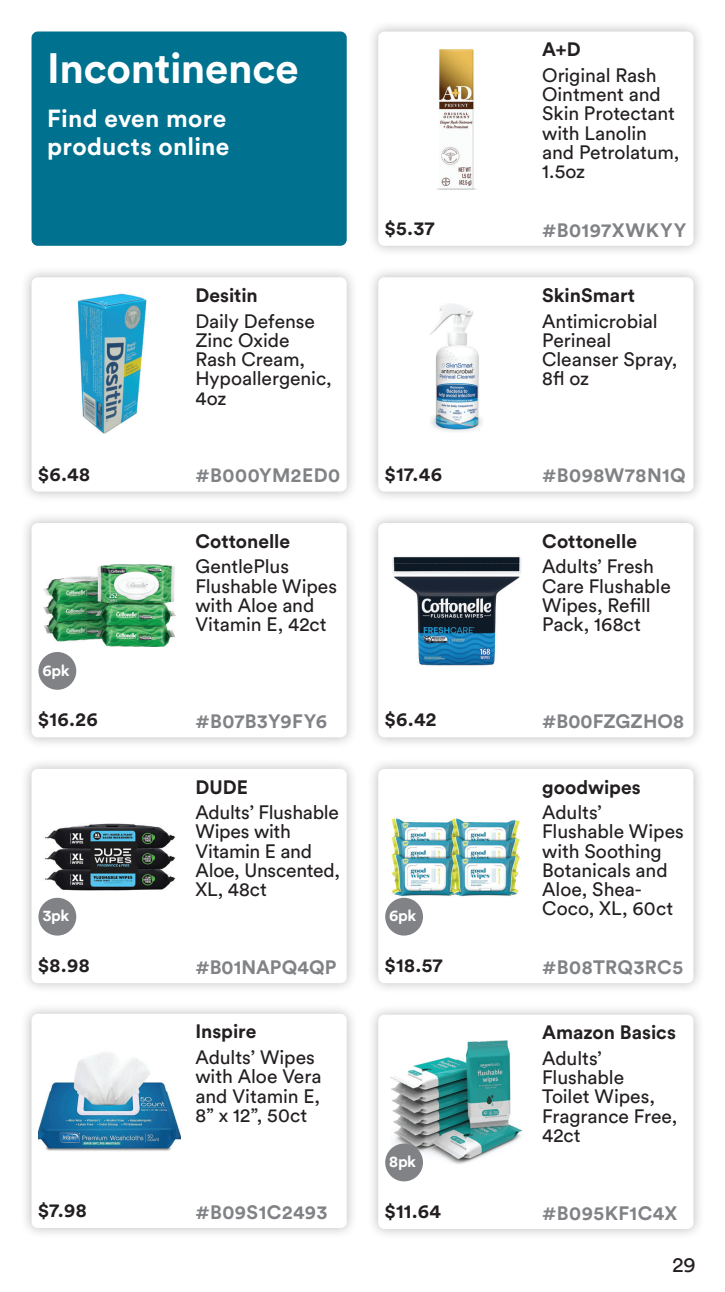
<style>
.page{position:relative;width:725px;height:1292px;background:#fff}
.page>*{position:absolute;margin:0;border:0;box-sizing:border-box;transform-origin:0 0}
.t1{font:700 42px "Circular Std";letter-spacing:-.005em;color:#fff}
.t2{font:700 24.5px/28px "Circular Std";letter-spacing:.01em;color:#fff}
.t3{font:21px "Circular Std";color:#231f20}
.t4{font:19.25px/19.2px "Circular Std";letter-spacing:-.005em;color:#231f20}
.t5{font:700 19.25px "Circular Std";color:#231f20}
.t6{font:700 19.25px "Circular Std";letter-spacing:.025em;color:#808285}
.t7{font:700 19.25px "Circular Std";color:#808285}
.t8{font:700 19.25px "Circular Std";letter-spacing:.005em;color:#808285}
.t9{font:700 15.75px "Circular Std";letter-spacing:-.02em;color:#fff}
</style>
<div class="page">
<div style="left:32px;top:32px;width:314px;height:214px;background:#00718e;border-radius:6px"></div>
<div style="left:367px;top:20px;width:337px;height:237px;background:#231f20;opacity:.3"></div>
<div style="left:378px;top:32px;width:315px;height:214px;background:#fff;border-radius:6px"></div>
<div style="left:367px;top:266px;width:337px;height:237px;background:#231f20;opacity:.3"></div>
<div style="left:378px;top:277px;width:315px;height:214px;background:#fff;border-radius:6px"></div>
<div style="left:367px;top:511px;width:337px;height:237px;background:#231f20;opacity:.3"></div>
<div style="left:378px;top:523px;width:315px;height:214px;background:#fff;border-radius:6px"></div>
<div style="left:20px;top:266px;width:338px;height:237px;background:#231f20;opacity:.3"></div>
<div style="left:32px;top:277px;width:314px;height:214px;background:#fff;border-radius:6px"></div>
<div style="left:20px;top:511px;width:338px;height:237px;background:#231f20;opacity:.3"></div>
<div style="left:32px;top:523px;width:314px;height:214px;background:#fff;border-radius:6px"></div>
<div style="left:20px;top:757px;width:338px;height:237px;background:#231f20;opacity:.3"></div>
<div style="left:32px;top:769px;width:314px;height:214px;background:#fff;border-radius:6px"></div>
<div style="left:367px;top:1003px;width:337px;height:237px;background:#231f20;opacity:.3"></div>
<div style="left:378px;top:1014px;width:315px;height:214px;background:#fff;border-radius:6px"></div>
<img style="left:437px;top:49px;width:39px;height:140px">
<img style="left:430px;top:304px;width:52px;height:128px">
<img style="left:392px;top:556px;width:130px;height:110px">
<img style="left:77px;top:293px;width:70px;height:141px">
<img style="left:43px;top:565px;width:132px;height:81px">
<img style="left:45px;top:823px;width:131px;height:89px">
<img style="left:390px;top:1040px;width:131px;height:124px">
<div style="left:38px;top:652px;width:38px;height:38px;background:#808285;border-radius:50%"></div>
<div style="left:38px;top:897px;width:38px;height:38px;background:#808285;border-radius:50%"></div>
<div style="left:20px;top:1002px;width:338px;height:237px;background:#231f20;opacity:.3"></div>
<div style="left:32px;top:1013px;width:314px;height:215px;background:#fff;border-radius:6px"></div>
<img style="left:38px;top:1052px;width:142px;height:99px">
<div style="left:385px;top:1143px;width:38px;height:38px;background:#808285;border-radius:50%"></div>
<div style="left:367px;top:757px;width:337px;height:237px;background:#231f20;opacity:.3"></div>
<div style="left:378px;top:769px;width:315px;height:214px;background:#fff;border-radius:6px"></div>
<img style="left:391px;top:818px;width:129px;height:106px">
<div style="left:385px;top:897px;width:38px;height:38px;background:#808285;border-radius:50%"></div>
<h2 class="t1" style="left:47px;top:41px;width:253px">Incontinence</h2>
<p class="t2" style="left:47px;top:104px;width:184px">Find even more products online</p>
<p class="t5" style="left:542px;top:37px;width:40px">A+D</p>
<p class="t4" style="left:542px;top:65px;width:139px">Original Rash<br>Ointment and<br>Skin Protectant with Lanolin and Petrolatum,<br>1.5oz</p>
<p class="t5" style="left:384px;top:216px;width:51px">$5.37</p>
<p class="t6" style="left:542px;top:217px;width:146px">#B0197XWKYY</p>
<p class="t5" style="left:195px;top:283px;width:64px">Desitin</p>
<p class="t4" style="left:195px;top:311px;width:138px">Daily Defense<br>Zinc Oxide<br>Rash Cream,<br>Hypoallergenic,<br>4oz</p>
<p class="t5" style="left:542px;top:283px;width:94px">SkinSmart</p>
<p class="t4" style="left:542px;top:311px;width:137px">Antimicrobial<br>Perineal<br>Cleanser Spray,<br>8fl oz</p>
<p class="t5" style="left:38px;top:461px;width:54px">$6.48</p>
<p class="t6" style="left:195px;top:463px;width:146px">#B000YM2ED0</p>
<p class="t5" style="left:384px;top:461px;width:59px">$17.46</p>
<p class="t6" style="left:542px;top:463px;width:145px">#B098W78N1Q</p>
<p class="t5" style="left:195px;top:528px;width:96px">Cottonelle</p>
<p class="t4" style="left:195px;top:556px;width:143px">GentlePlus<br>Flushable Wipes with Aloe and<br>Vitamin E, 42ct</p>
<p class="t5" style="left:542px;top:528px;width:96px">Cottonelle</p>
<p class="t4" style="left:542px;top:557px;width:130px">Adults’ Fresh<br>Care Flushable<br>Wipes, Refill<br>Pack, 168ct</p>
<p class="t9" style="left:42px;top:660px;width:29px">6pk</p>
<p class="t5" style="left:38px;top:707px;width:61px">$16.26</p>
<p class="t6" style="left:195px;top:709px;width:133px">#B07B3Y9FY6</p>
<p class="t5" style="left:384px;top:707px;width:53px">$6.42</p>
<p class="t7" style="left:542px;top:709px;width:143px">#B00FZGZHO8</p>
<p class="t9" style="left:43px;top:905px;width:28px">3pk</p>
<p class="t5" style="left:195px;top:774px;width:54px">DUDE</p>
<p class="t4" style="left:195px;top:802px;width:146px">Adults’ Flushable<br>Wipes with<br>Vitamin E and<br>Aloe, Unscented,<br>XL, 48ct</p>
<p class="t9" style="left:389px;top:905px;width:29px">6pk</p>
<p class="t5" style="left:542px;top:774px;width:100px">goodwipes</p>
<p class="t4" style="left:542px;top:802px;width:143px">Adults’<br>Flushable Wipes with Soothing<br>Botanicals and<br>Aloe, Shea-<br>Coco, XL, 60ct</p>
<p class="t5" style="left:38px;top:953px;width:53px">$8.98</p>
<p class="t8" style="left:195px;top:954px;width:142px">#B01NAPQ4QP</p>
<p class="t5" style="left:384px;top:953px;width:59px">$18.57</p>
<p class="t6" style="left:542px;top:955px;width:142px">#B08TRQ3RC5</p>
<p class="t5" style="left:195px;top:1019px;width:62px">Inspire</p>
<p class="t4" style="left:195px;top:1047px;width:128px">Adults’ Wipes with Aloe Vera and Vitamin E,<br>8” x 12”, 50ct</p>
<p class="t5" style="left:542px;top:1020px;width:135px">Amazon Basics</p>
<p class="t4" style="left:542px;top:1048px;width:137px">Adults’<br>Flushable<br>Toilet Wipes,<br>Fragrance Free,<br>42ct</p>
<p class="t9" style="left:389px;top:1151px;width:28px">8pk</p>
<p class="t5" style="left:38px;top:1197px;width:50px">$7.98</p>
<p class="t6" style="left:195px;top:1199px;width:133px">#B09S1C2493</p>
<p class="t5" style="left:384px;top:1198px;width:58px">$11.64</p>
<p class="t6" style="left:542px;top:1200px;width:137px">#B095KF1C4X</p>
<p class="t3" style="left:672px;top:1251px;width:25px">29</p>
</div>
